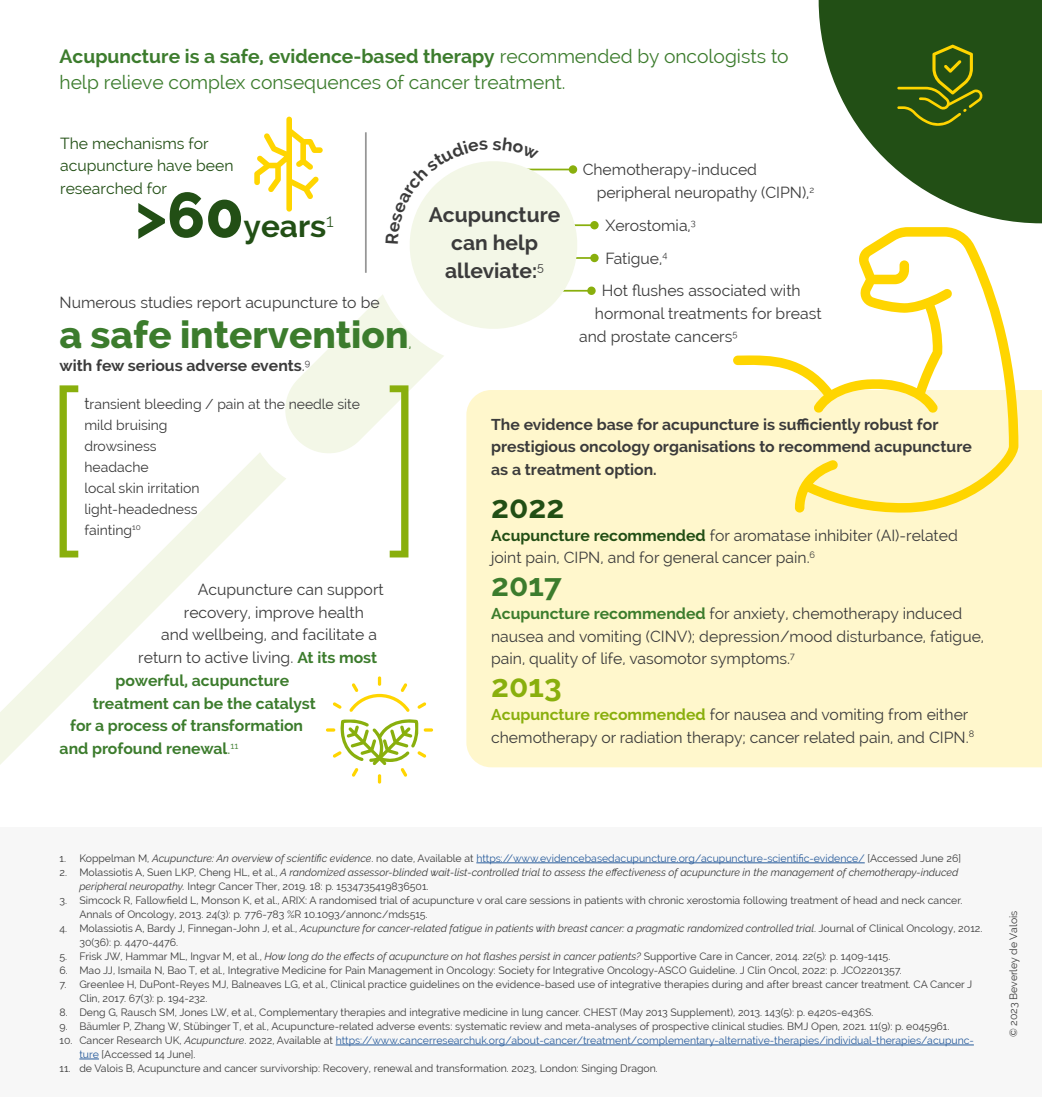
<style>
.page{position:relative;width:1042px;height:1097px;background:#fff}
.page>*{position:absolute;margin:0;border:0;box-sizing:border-box;transform-origin:0 0}
.t1{font:200 220.5px "Raleway";color:#89af0d}
.t2{font:800 38.5px "Raleway";color:#3c7c2d}
.t3{font:700 31.5px "Raleway";color:#224f15}
.t4{font:700 31.5px "Raleway";color:#3c7c2d}
.t5{font:700 31.5px "Raleway";color:#89af0d}
.t6{font:700 21px/28px "Raleway";color:#3b3b3b;text-align:center}
.t7{font:19.25px/26.2px "Raleway";color:#3c7c2d}
.t8{font:15.75px/22.8px "Raleway";color:#3b3b3b}
.t9{font:700 15.75px/22.8px "Raleway";color:#3b3b3b}
.t10{font:700 15.75px "Raleway";color:#3c7c2d}
.t11{font:15.75px/22.8px "Raleway";color:#224f15}
.t12{font:15.75px "Raleway";color:#3c7c2d}
.t13{font:14px/21px "Raleway";color:#3b3b3b}
.t14{font:10.5px/14px "Raleway";color:#3b3b3b}
.t15{font:italic 10.5px/14px "Raleway";color:#3b3b3b}
.t16{font:10.5px/14px "Raleway";color:#275b9b}
.t17{font:8.22px "Raleway";color:#3b3b3b}
.s1{font-weight:700}
.s2{font-size:63px}
.s3{font-weight:800;font-size:63px}
.s4{font-weight:400}
.s5{font-size:15.75px}
.s6{font-weight:700;color:#3c7c2d}
.s7{font-weight:700;color:#224f15}
.s8{font-weight:700;color:#89af0d}
.s9{color:#3b3b3b}
.s10{font-style:italic;color:#3b3b3b}
.s11{font-style:normal}
.s12{font-style:italic}
</style>
<div class="page">
<hr style="left:568px;top:224px;width:26px;height:2px;background:#89af0d">
<div style="left:590px;top:221px;width:9px;height:8px;background:#89af0d;border-radius:50%"></div>
<hr style="left:568px;top:257px;width:26px;height:2px;background:#89af0d">
<div style="left:590px;top:254px;width:9px;height:8px;background:#89af0d;border-radius:50%"></div>
<hr style="left:559px;top:290px;width:32px;height:1px;background:#89af0d">
<svg style="left:587px;top:286px;width:9px;height:9px"></svg>
<div style="left:466px;top:390px;width:576px;height:377px;background:#fff7cc"></div>
<svg style="left:818px;top:0;width:224px;height:223px;fill:#224f15"></svg>
<svg style="left:897px;top:45px;width:86px;height:82px"></svg>
<div style="left:0;top:827px;width:1042px;height:269px;background:#f7f7f7"></div>
<hr style="left:476px;top:862px;width:389px;height:1px;background:#275b9b">
<hr style="left:336px;top:1044px;width:638px;height:1px;background:#275b9b">
<svg style="left:79px;top:1058px;width:20px;height:1px"></svg>
<svg style="left:0;top:457px;width:286px;height:308px"></svg>
<svg style="left:733px;top:227px;width:285px;height:286px"></svg>
<svg style="left:326px;top:676px;width:107px;height:107px"></svg>
<svg style="left:254px;top:117px;width:331px;height:340px"></svg>
<h3 class="t7" style="left:60px;top:43px;width:731px"><span class="s1">Acupuncture is a safe, evidence-based therapy</span> recommended by oncologists to help relieve complex consequences of cancer treatment.</h3>
<h3 class="t11" style="left:60px;top:131px;width:175px">The mechanisms for acupuncture have been researched for</h3>
<h3 class="t3" style="left:135px;top:208px;width:200px"><span class="s2">&gt;</span><span class="s3">60</span>years<sup>1</sup></h3>
<h3 class="t8" style="left:60px;top:291px;width:322px">Numerous studies report acupuncture to be</h3>
<h2 class="t2" style="left:60px;top:313px;width:350px">a safe intervention</h2>
<h3 class="t12" style="left:409px;top:333px;width:5px">,</h3>
<h3 class="t9" style="left:60px;top:354px;width:252px">with few serious adverse events<span class="s4">.</span><sup>9</sup></h3>
<h3 class="t13" style="left:84px;top:393px;width:277px"><span class="s5">t</span>ransient bleeding / pain at the needle site mild bruising<br>drowsiness<br>headache<br>local skin irritation<br>light-headedness<br>fainting</h3>
<h1 class="t1" style="left:40px;top:342px;width:50px">[</h1>
<p class="t17" style="left:132px;top:522px;width:10px">10</p>
<h1 class="t1" style="left:379px;top:342px;width:50px">]</h1>
<h3 class="t8" style="left:198px;top:578px;width:187px">Acupuncture can support</h3>
<h3 class="t8" style="left:184px;top:600px;width:182px">recovery, improve health</h3>
<h3 class="t8" style="left:161px;top:623px;width:217px">and wellbeing, and facilitate a</h3>
<h3 class="t8" style="left:138px;top:646px;width:240px">return to active living. <span class="s6">At its most</span></h3>
<h3 class="t10" style="left:116px;top:671px;width:175px">powerful, acupuncture</h3>
<h3 class="t10" style="left:93px;top:694px;width:224px">treatment can be the catalyst</h3>
<h3 class="t10" style="left:70px;top:716px;width:235px">for a process of transformation</h3>
<h3 class="t10" style="left:60px;top:739px;width:180px">and profound renewal<span class="s4">.</span><sup>11</sup></h3>
<h3 class="t6" style="left:429px;top:200px;width:133px">Acupuncture can help alleviate:<sup>5</sup></h3>
<h3 class="t8" style="left:597px;top:158px;width:219px;text-indent:-14px">Chemotherapy-induced peripheral neuropathy (CIPN),<sup>2</sup></h3>
<h3 class="t8" style="left:602px;top:209px;width:200px;line-height:32.7px">Xerostomia,<sup>3<br></sup>Fatigue,<sup>4<br></sup>Hot flushes associated with</h3>
<h3 class="t8" style="left:579px;top:302px;width:244px;text-indent:16px">hormonal treatments for breast and prostate cancers<sup>5</sup></h3>
<h3 class="t9" style="left:491px;top:413px;width:482px">The evidence base for acupuncture is sufficiently robust for prestigious oncology organisations to recommend acupuncture as a treatment option.</h3>
<h3 class="t3" style="left:491px;top:488px;width:75px">2022</h3>
<h3 class="t8" style="left:491px;top:523px;width:468px"><span class="s7">Acupuncture recommended</span> for aromatase inhibiter (AI)-related joint pain, CIPN, and for general cancer pain.<sup>6</sup></h3>
<h3 class="t4" style="left:491px;top:567px;width:72px">2017</h3>
<h3 class="t8" style="left:491px;top:601px;width:494px"><span class="s6">Acupuncture recommended</span> for anxiety, chemotherapy induced nausea and vomiting (CINV); depression/mood disturbance, fatigue, pain, quality of life, vasomotor symptoms.<sup>7</sup></h3>
<h3 class="t5" style="left:491px;top:668px;width:72px">2013</h3>
<h3 class="t8" style="left:491px;top:702px;width:484px"><span class="s8">Acupuncture recommended</span> for nausea and vomiting from either chemotherapy or radiation therapy; cancer related pain, and CIPN.<sup>8</sup></h3>
<p class="t16" style="left:60px;top:851px;width:903px"><span class="s9">1. Koppelman M,</span> <span class="s10">Acupuncture: An overview of scientific evidence</span><span class="s9">. no date, Available at</span> https://www.evidencebasedacupuncture.org/acupuncture-scientific-evidence/ <span class="s9">[Accessed June 26]</span></p>
<p class="t15" style="left:79px;top:865px;width:880px;text-indent:-20px"><span class="s11">2. Molassiotis A, Suen LKP, Cheng HL, et al.,</span> A randomized assessor-blinded wait-list-controlled trial to assess the effectiveness of acupuncture in the management of chemotherapy-induced peripheral neuropathy. <span class="s11">Integr Cancer Ther, 2019. 18: p. 1534735419836501.</span></p>
<p class="t14" style="left:79px;top:893px;width:884px;text-indent:-20px">3. Simcock R, Fallowfield L, Monson K, et al., ARIX: A randomised trial of acupuncture v oral care sessions in patients with chronic xerostomia following treatment of head and neck cancer.<br>Annals of Oncology, 2013. 24(3): p. 776-783 %R 10.1093/annonc/mds515.</p>
<p class="t15" style="left:79px;top:921px;width:904px;text-indent:-20px"><span class="s11">4. Molassiotis A, Bardy J, Finnegan-John J, et al.,</span> Acupuncture for cancer-related fatigue in patients with breast cancer: a pragmatic randomized controlled trial<span class="s11">. Journal of Clinical Oncology, 2012.<br>30(36): p. 4470-4476.</span></p>
<p class="t14" style="left:60px;top:949px;width:832px">5. Frisk JW, Hammar ML, Ingvar M, et al., <span class="s12">How long do the effects of acupuncture on hot flashes persist in cancer patients?</span> Supportive Care in Cancer, 2014. 22(5): p. 1409-1415.</p>
<p class="t14" style="left:60px;top:963px;width:844px">6. Mao JJ, Ismaila N, Bao T, et al., Integrative Medicine for Pain Management in Oncology: Society for Integrative Oncology-ASCO Guideline. J Clin Oncol, 2022: p. JCO2201357.</p>
<p class="t14" style="left:79px;top:977px;width:894px;text-indent:-20px">7. Greenlee H, DuPont-Reyes MJ, Balneaves LG, et al., Clinical practice guidelines on the evidence-based use of integrative therapies during and after breast cancer treatment. CA Cancer J<br>Clin, 2017. 67(3): p. 194-232.</p>
<p class="t14" style="left:60px;top:1005px;width:815px">8. Deng G, Rausch SM, Jones LW, et al., Complementary therapies and integrative medicine in lung cancer. CHEST (May 2013 Supplement), 2013. 143(5): p. e420s-e436S.</p>
<p class="t14" style="left:60px;top:1019px;width:891px">9. Bäumler P, Zhang W, Stübinger T, et al., Acupuncture-related adverse events: systematic review and meta-analyses of prospective clinical studies. BMJ Open, 2021. 11(9): p. e045961.</p>
<p class="t16" style="left:79px;top:1033px;width:896px;text-indent:-20px"><span class="s9">10. Cancer Research UK,</span> <span class="s10">Acupuncture</span><span class="s9">. 2022, Available at</span> https://www.cancerresearchuk.org/about-cancer/treatment/complementary-alternative-therapies/individual-therapies/acupunc&shy;ture <span class="s9">[Accessed 14 June].</span></p>
<p class="t14" style="left:60px;top:1061px;width:600px">11. de Valois B, Acupuncture and cancer survivorship: Recovery, renewal and transformation. 2023, London: Singing Dragon.</p>
<p class="t14" style="left:1006px;top:1037px;width:128px;rotate:-90deg">© 2023 Beverley de Valois</p>
</div>
